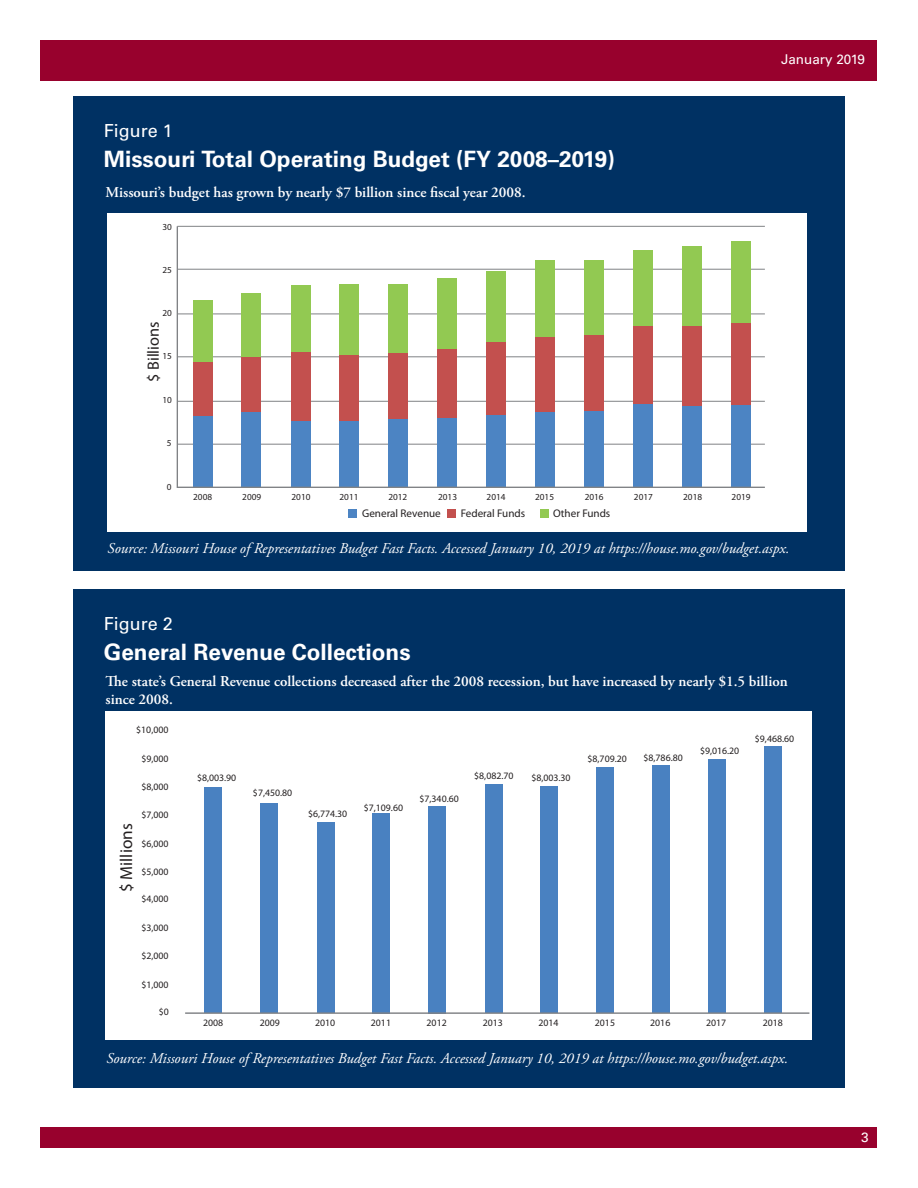
<style>
.page{position:relative;width:918px;height:1188px;background:#fff}
.page>*{position:absolute;margin:0;border:0;box-sizing:border-box;transform-origin:0 0}
.Pull_Quote_Left{font:700 22.5px "Univers LT Std";color:#fff}
.Pull_Quote_Left-2{font:18px "Univers LT Std";color:#fff}
.t1{font:17.25px "Myriad Pro";color:#231f20}
.t2{font:16.2px "Myriad Pro";color:#231f20}
.Pull_Quote_Left-3{font:italic 15px "Adobe Garamond Pro";color:#fff}
.Pull_Quote_Left-4{font:600 15px/18px "Adobe Garamond Pro";color:#fff}
.t3{font:13.5px "Univers LT Std";color:#fff}
.t4{font:11.1px "Myriad Pro";color:#231f20}
.t5{font:9.75px "Myriad Pro";color:#231f20}
.t6{font:9.3px "Myriad Pro";color:#231f20}
</style>
<div class="page">
<div style="left:40px;top:40px;width:838px;height:41px;background:#98012d"></div>
<div style="left:40px;top:1127px;width:838px;height:21px;background:#98012d"></div>
<div style="left:73px;top:96px;width:772px;height:475px;background:#003163"></div>
<div style="left:73px;top:589px;width:772px;height:499px;background:#003163"></div>
<div style="left:107px;top:213px;width:700px;height:318px;background:#fff"></div>
<div style="left:349px;top:509px;width:8px;height:8px;background:#4c84c3"></div>
<div style="left:447px;top:509px;width:8px;height:8px;background:#c3504e"></div>
<div style="left:541px;top:509px;width:8px;height:8px;background:#92c952"></div>
<svg style="left:176px;top:225px;width:589px;height:263px"></svg>
<div style="left:193px;top:362px;width:19px;height:54px;background:#c3504e"></div>
<div style="left:242px;top:356px;width:19px;height:56px;background:#c3504e"></div>
<div style="left:291px;top:352px;width:19px;height:68px;background:#c3504e"></div>
<div style="left:340px;top:355px;width:19px;height:65px;background:#c3504e"></div>
<div style="left:388px;top:353px;width:20px;height:65px;background:#c3504e"></div>
<div style="left:438px;top:349px;width:19px;height:69px;background:#c3504e"></div>
<div style="left:486px;top:342px;width:19px;height:73px;background:#c3504e"></div>
<div style="left:536px;top:337px;width:19px;height:75px;background:#c3504e"></div>
<div style="left:584px;top:335px;width:19px;height:76px;background:#c3504e"></div>
<div style="left:634px;top:326px;width:19px;height:78px;background:#c3504e"></div>
<div style="left:682px;top:326px;width:20px;height:80px;background:#c3504e"></div>
<div style="left:732px;top:323px;width:19px;height:82px;background:#c3504e"></div>
<div style="left:193px;top:301px;width:19px;height:61px;background:#92c952"></div>
<div style="left:242px;top:293px;width:19px;height:63px;background:#92c952"></div>
<div style="left:291px;top:286px;width:19px;height:66px;background:#92c952"></div>
<div style="left:340px;top:285px;width:19px;height:70px;background:#92c952"></div>
<div style="left:388px;top:285px;width:20px;height:68px;background:#92c952"></div>
<div style="left:438px;top:278px;width:19px;height:71px;background:#92c952"></div>
<div style="left:486px;top:271px;width:19px;height:71px;background:#92c952"></div>
<div style="left:536px;top:260px;width:19px;height:77px;background:#92c952"></div>
<div style="left:584px;top:261px;width:19px;height:74px;background:#92c952"></div>
<div style="left:634px;top:250px;width:19px;height:76px;background:#92c952"></div>
<div style="left:682px;top:246px;width:20px;height:80px;background:#92c952"></div>
<div style="left:732px;top:241px;width:19px;height:82px;background:#92c952"></div>
<div style="left:106px;top:712px;width:706px;height:328px;background:#fff"></div>
<div style="left:205px;top:787px;width:17px;height:226px;background:#4981c1"></div>
<div style="left:260px;top:803px;width:18px;height:210px;background:#4981c1"></div>
<div style="left:317px;top:822px;width:17px;height:191px;background:#4981c1"></div>
<div style="left:372px;top:813px;width:18px;height:200px;background:#4981c1"></div>
<div style="left:428px;top:806px;width:18px;height:207px;background:#4981c1"></div>
<div style="left:485px;top:785px;width:18px;height:228px;background:#4981c1"></div>
<div style="left:540px;top:786px;width:18px;height:227px;background:#4981c1"></div>
<div style="left:596px;top:767px;width:18px;height:246px;background:#4981c1"></div>
<div style="left:652px;top:765px;width:18px;height:248px;background:#4981c1"></div>
<div style="left:708px;top:759px;width:18px;height:254px;background:#4981c1"></div>
<div style="left:764px;top:746px;width:17px;height:267px;background:#4981c1"></div>
<hr style="left:185px;top:1012px;width:624px;height:2px;background:#808285">
<p class="Pull_Quote_Left-2" style="left:104px;top:120px;width:71px">Figure 1</p>
<p class="Pull_Quote_Left" style="left:104px;top:146px;width:513px">Missouri Total Operating Budget (FY 2008–2019)</p>
<p class="Pull_Quote_Left-4" style="left:106px;top:184px;width:422px">Missouri’s budget has grown by nearly $7 billion since fiscal year 2008.</p>
<p class="t6" style="left:162px;top:221px;width:11px">30</p>
<p class="t6" style="left:162px;top:264px;width:11px">25</p>
<p class="t6" style="left:162px;top:307px;width:11px">20</p>
<p class="t6" style="left:162px;top:350px;width:11px">15</p>
<p class="t6" style="left:162px;top:395px;width:11px">10</p>
<p class="t6" style="left:167px;top:438px;width:6px">5</p>
<p class="t6" style="left:167px;top:482px;width:6px">0</p>
<p class="t2" style="left:144px;top:382px;width:62px;rotate:-90deg">$ Billions</p>
<p class="t6" style="left:193px;top:492px;width:20px">2008</p>
<p class="t6" style="left:242px;top:492px;width:20px">2009</p>
<p class="t6" style="left:292px;top:492px;width:20px">2010</p>
<p class="t6" style="left:340px;top:492px;width:20px">2011</p>
<p class="t6" style="left:388px;top:492px;width:20px">2012</p>
<p class="t6" style="left:438px;top:492px;width:20px">2013</p>
<p class="t6" style="left:487px;top:492px;width:20px">2014</p>
<p class="t6" style="left:535px;top:492px;width:20px">2015</p>
<p class="t6" style="left:585px;top:492px;width:20px">2016</p>
<p class="t6" style="left:634px;top:492px;width:20px">2017</p>
<p class="t6" style="left:683px;top:492px;width:20px">2018</p>
<p class="t6" style="left:732px;top:492px;width:20px">2019</p>
<p class="t4" style="left:362px;top:506px;width:80px">General Revenue</p>
<p class="t4" style="left:461px;top:506px;width:66px">Federal Funds</p>
<p class="t4" style="left:553px;top:506px;width:59px">Other Funds</p>
<p class="t3" style="left:781px;top:51px;width:85px">January 2019</p>
<p class="Pull_Quote_Left-3" style="left:108px;top:539px;width:683px">Source: Missouri House of Representatives Budget Fast Facts. Accessed January 10, 2019 at https://house.mo.gov/budget.aspx.</p>
<p class="Pull_Quote_Left-2" style="left:104px;top:613px;width:71px">Figure 2</p>
<p class="Pull_Quote_Left" style="left:104px;top:639px;width:308px">General Revenue Collections</p>
<p class="Pull_Quote_Left-4" style="left:106px;top:672px;width:684px">The state’s General Revenue collections decreased after the 2008 recession, but have increased by nearly $1.5 billion since 2008.</p>
<p class="t5" style="left:136px;top:724px;width:34px">$10,000</p>
<p class="t5" style="left:141px;top:752px;width:29px">$9,000</p>
<p class="t5" style="left:141px;top:781px;width:29px">$8,000</p>
<p class="t1" style="left:116px;top:892px;width:70px;rotate:-90deg">$ Millions</p>
<p class="t5" style="left:141px;top:809px;width:29px">$7,000</p>
<p class="t5" style="left:141px;top:837px;width:29px">$6,000</p>
<p class="t5" style="left:141px;top:865px;width:29px">$5,000</p>
<p class="t5" style="left:141px;top:893px;width:29px">$4,000</p>
<p class="t5" style="left:141px;top:922px;width:29px">$3,000</p>
<p class="t5" style="left:141px;top:950px;width:29px">$2,000</p>
<p class="t5" style="left:141px;top:978px;width:29px">$1,000</p>
<p class="t5" style="left:159px;top:1006px;width:12px">$0</p>
<p class="t5" style="left:197px;top:772px;width:41px">$8,003.90</p>
<p class="t5" style="left:253px;top:787px;width:41px">$7,450.80</p>
<p class="t5" style="left:308px;top:808px;width:41px">$6,774.30</p>
<p class="t5" style="left:364px;top:802px;width:41px">$7,109.60</p>
<p class="t5" style="left:419px;top:793px;width:41px">$7,340.60</p>
<p class="t5" style="left:474px;top:769px;width:41px">$8,082.70</p>
<p class="t5" style="left:531px;top:772px;width:41px">$8,003.30</p>
<p class="t5" style="left:588px;top:752px;width:41px">$8,709.20</p>
<p class="t5" style="left:643px;top:751px;width:41px">$8,786.80</p>
<p class="t5" style="left:700px;top:745px;width:41px">$9,016.20</p>
<p class="t5" style="left:755px;top:732px;width:41px">$9,468.60</p>
<p class="t5" style="left:203px;top:1017px;width:22px">2008</p>
<p class="t5" style="left:260px;top:1017px;width:22px">2009</p>
<p class="t5" style="left:315px;top:1017px;width:22px">2010</p>
<p class="t5" style="left:371px;top:1017px;width:22px">2011</p>
<p class="t5" style="left:427px;top:1017px;width:22px">2012</p>
<p class="t5" style="left:483px;top:1017px;width:22px">2013</p>
<p class="t5" style="left:538px;top:1017px;width:22px">2014</p>
<p class="t5" style="left:595px;top:1017px;width:22px">2015</p>
<p class="t5" style="left:650px;top:1017px;width:22px">2016</p>
<p class="t5" style="left:706px;top:1017px;width:22px">2017</p>
<p class="t5" style="left:763px;top:1017px;width:22px">2018</p>
<p class="Pull_Quote_Left-3" style="left:106px;top:1050px;width:683px">Source: Missouri House of Representatives Budget Fast Facts. Accessed January 10, 2019 at https://house.mo.gov/budget.aspx.</p>
<p class="t3" style="left:861px;top:1129px;width:9px">3</p>
</div>
